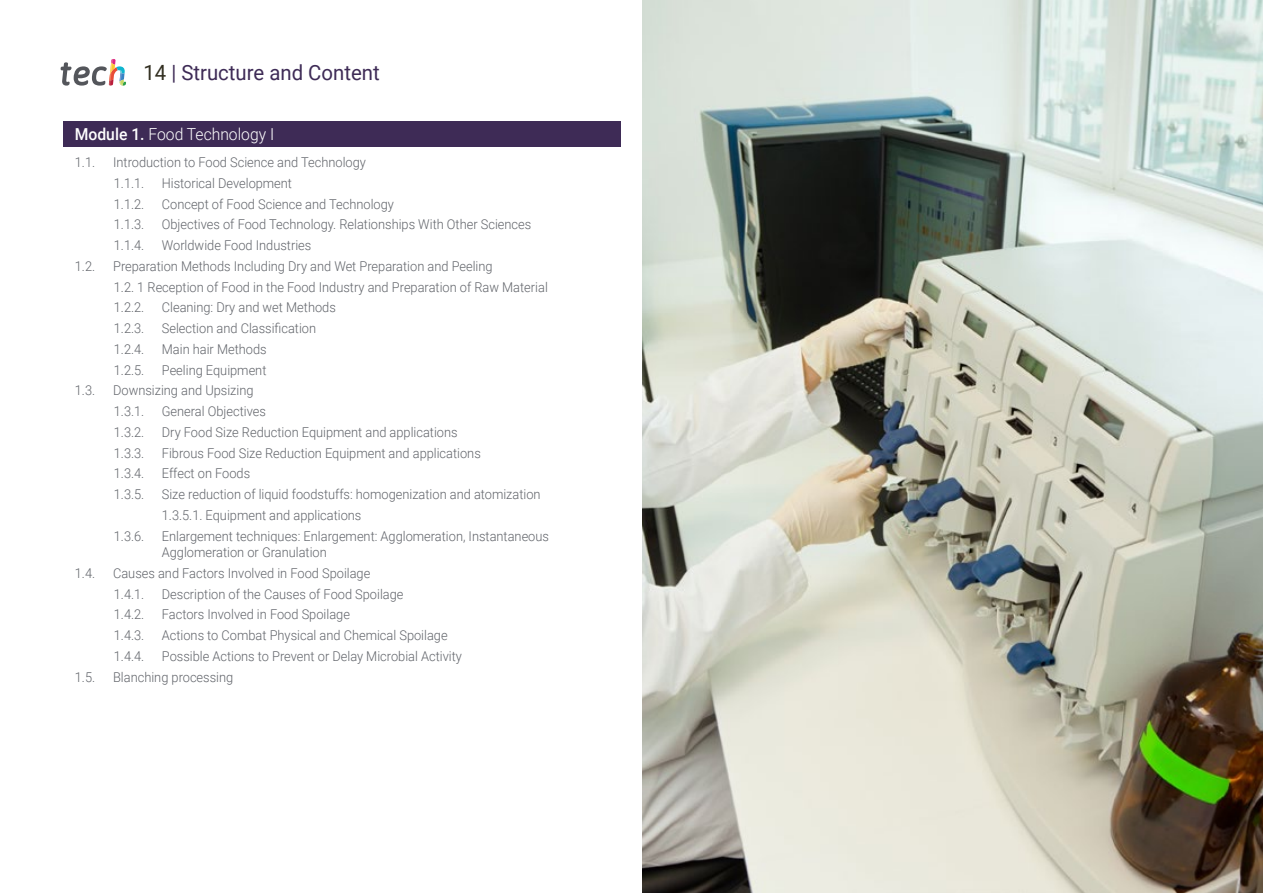
<style>
.page{position:relative;width:1263px;height:893px;background:#fff}
.page>*{position:absolute;margin:0;border:0;box-sizing:border-box;transform-origin:0 0}
.t1{font:21px "Roboto";color:#3e2b56}
.t2{font:300 16.5px "Roboto";color:#fff;scale:.95 1}
.t3{font:300 13.5px/20.7px "Roboto";color:#61646a;scale:.95 1}
.s1{color:#312e20}
.s2{font-weight:500}
</style>
<div class="page">
<svg style="left:61px;top:59px;width:65px;height:27px"></svg>
<div style="left:64px;top:121px;width:557px;height:25px;background:#3e2b56"></div>
<img style="left:642px;top:0;width:621px;height:893px">
<h1 class="t1" style="left:144px;top:57px;width:238px"><span class="s1">14</span> | Structure and Content</h1>
<p class="t2" style="left:75px;top:123px;width:211px"><span class="s2">Module 1.</span> Food Technology I</p>
<p class="t3" style="left:75px;top:151px;width:23px">1.1.</p>
<p class="t3" style="left:113px;top:151px;width:268px">Introduction to Food Science and Technology<br>1.1.1.</p>
<p class="t3" style="left:162px;top:172px;width:139px">Historical Development</p>
<p class="t3" style="left:114px;top:193px;width:34px">1.1.2.</p>
<p class="t3" style="left:162px;top:193px;width:246px">Concept of Food Science and Technology</p>
<p class="t3" style="left:114px;top:214px;width:34px">1.1.3.</p>
<p class="t3" style="left:162px;top:214px;width:390px">Objectives of Food Technology. Relationships With Other Sciences</p>
<p class="t3" style="left:114px;top:234px;width:34px">1.1.4.</p>
<p class="t3" style="left:162px;top:234px;width:159px">Worldwide Food Industries</p>
<p class="t3" style="left:75px;top:255px;width:23px">1.2.</p>
<p class="t3" style="left:113px;top:255px;width:459px">Preparation Methods Including Dry and Wet Preparation and Peeling<br>1.2. 1 Reception of Food in the Food Industry and Preparation of Raw Material<br>1.2.2.</p>
<p class="t3" style="left:162px;top:297px;width:185px">Cleaning: Dry and wet Methods</p>
<p class="t3" style="left:114px;top:317px;width:34px">1.2.3.</p>
<p class="t3" style="left:162px;top:317px;width:164px">Selection and Classification</p>
<p class="t3" style="left:114px;top:338px;width:34px">1.2.4.</p>
<p class="t3" style="left:162px;top:338px;width:112px">Main hair Methods</p>
<p class="t3" style="left:114px;top:359px;width:34px">1.2.5.</p>
<p class="t3" style="left:162px;top:359px;width:112px">Peeling Equipment</p>
<p class="t3" style="left:75px;top:380px;width:23px">1.3.</p>
<p class="t3" style="left:113px;top:380px;width:149px">Downsizing and Upsizing<br>1.3.1.</p>
<p class="t3" style="left:162px;top:400px;width:111px">General Objectives</p>
<p class="t3" style="left:114px;top:421px;width:34px">1.3.2.</p>
<p class="t3" style="left:162px;top:421px;width:313px">Dry Food Size Reduction Equipment and applications</p>
<p class="t3" style="left:114px;top:442px;width:34px">1.3.3.</p>
<p class="t3" style="left:162px;top:442px;width:337px">Fibrous Food Size Reduction Equipment and applications</p>
<p class="t3" style="left:114px;top:463px;width:34px">1.3.4.</p>
<p class="t3" style="left:162px;top:463px;width:95px">Effect on Foods</p>
<p class="t3" style="left:114px;top:483px;width:34px">1.3.5.</p>
<p class="t3" style="left:162px;top:483px;width:400px">Size reduction of liquid foodstuffs: homogenization and atomization<br>1.3.5.1. Equipment and applications</p>
<p class="t3" style="left:114px;top:525px;width:34px">1.3.6.</p>
<p class="t3" style="left:162px;top:527px;width:409px;line-height:16.5px">Enlargement techniques: Enlargement: Agglomeration, Instantaneous<br>Agglomeration or Granulation</p>
<p class="t3" style="left:75px;top:562px;width:23px">1.4.</p>
<p class="t3" style="left:113px;top:562px;width:272px">Causes and Factors Involved in Food Spoilage<br>1.4.1.</p>
<p class="t3" style="left:162px;top:583px;width:256px">Description of the Causes of Food Spoilage</p>
<p class="t3" style="left:114px;top:604px;width:34px">1.4.2.</p>
<p class="t3" style="left:162px;top:604px;width:199px">Factors Involved in Food Spoilage</p>
<p class="t3" style="left:114px;top:624px;width:34px">1.4.3.</p>
<p class="t3" style="left:162px;top:624px;width:302px">Actions to Combat Physical and Chemical Spoilage</p>
<p class="t3" style="left:114px;top:645px;width:34px">1.4.4.</p>
<p class="t3" style="left:162px;top:645px;width:317px">Possible Actions to Prevent or Delay Microbial Activity</p>
<p class="t3" style="left:75px;top:666px;width:23px">1.5.</p>
<p class="t3" style="left:113px;top:666px;width:128px">Blanching processing</p>
</div>
